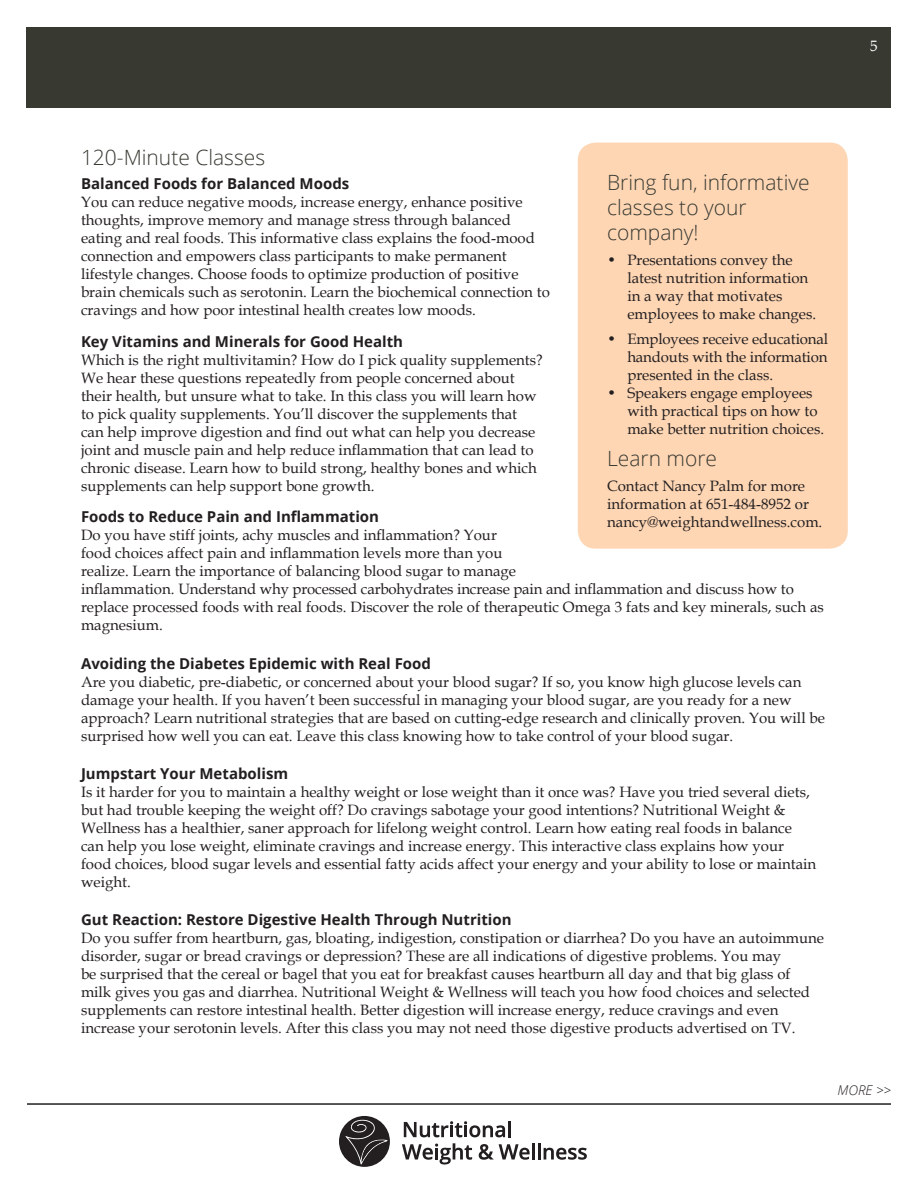
<style>
.page{position:relative;width:918px;height:1188px;background:#fff}
.page>*{position:absolute;margin:0;border:0;box-sizing:border-box;transform-origin:0 0}
.t1{font:300 21px/25.2px "Open Sans";color:#383a32}
.body_copy{font:15px/18px "Book Antiqua";color:#231f20}
.body_copy_bullets{font:15px/18px "Book Antiqua";color:#231f20}
.header2{font:700 15px "Open Sans";color:#231f20}
.t2{font:15px "Book Antiqua";color:#fff}
.t3{font:italic 300 13.5px "Open Sans";color:#231f20}
</style>
<div class="page">
<div style="left:27px;top:27px;width:864px;height:81px;background:#383a32"></div>
<hr style="left:27px;top:1103px;width:864px;height:2px;background:#231f20">
<svg style="left:404px;top:1121px;width:101px;height:16px"></svg>
<hr style="left:508px;top:1121px;width:3px;height:16px;background:#231f20">
<svg style="left:402px;top:1143px;width:70px;height:22px"></svg>
<svg style="left:479px;top:1144px;width:51px;height:16px"></svg>
<hr style="left:532px;top:1143px;width:3px;height:17px;background:#231f20">
<hr style="left:538px;top:1143px;width:3px;height:17px;background:#231f20">
<svg style="left:544px;top:1148px;width:43px;height:12px"></svg>
<svg style="left:339px;top:1116px;width:51px;height:51px"></svg>
<div style="left:578px;top:143px;width:270px;height:406px;background:#fed6b4;border-radius:18px"></div>
<p class="t2" style="left:870px;top:36px;width:9px">5</p>
<p class="t1" style="left:81px;top:144px;width:186px">120-Minute Classes</p>
<p class="header2" style="left:81px;top:173px;width:270px">Balanced Foods for Balanced Moods</p>
<p class="body_copy" style="left:81px;top:193px;width:470px">You can reduce negative moods, increase energy, enhance positive thoughts, improve memory and manage stress through balanced eating and real foods. This informative class explains the food-mood connection and empowers class participants to make permanent lifestyle changes. Choose foods to optimize production of positive brain chemicals such as serotonin. Learn the biochemical connection to cravings and how poor intestinal health creates low moods.</p>
<p class="header2" style="left:81px;top:331px;width:324px">Key Vitamins and Minerals for Good Health</p>
<p class="body_copy" style="left:81px;top:350px;width:463px">Which is the right multivitamin? How do I pick quality supplements?<br>We hear these questions repeatedly from people concerned about their health, but unsure what to take. In this class you will learn how to pick quality supplements. You’ll discover the supplements that can help improve digestion and find out what can help you decrease joint and muscle pain and help reduce inflammation that can lead to chronic disease. Learn how to build strong, healthy bones and which supplements can help support bone growth.</p>
<p class="header2" style="left:81px;top:506px;width:300px">Foods to Reduce Pain and Inflammation</p>
<p class="body_copy" style="left:81px;top:526px;width:744px">Do you have stiff joints, achy muscles and inflammation? Your<br>food choices affect pain and inflammation levels more than you<br>realize. Learn the importance of balancing blood sugar to manage<br>inflammation. Understand why processed carbohydrates increase pain and inflammation and discuss how to replace processed foods with real foods. Discover the role of therapeutic Omega 3 fats and key minerals, such as magnesium.</p>
<p class="header2" style="left:81px;top:653px;width:352px">Avoiding the Diabetes Epidemic with Real Food</p>
<p class="body_copy" style="left:81px;top:672px;width:745px">Are you diabetic, pre-diabetic, or concerned about your blood sugar? If so, you know high glucose levels can damage your health. If you haven’t been successful in managing your blood sugar, are you ready for a new approach? Learn nutritional strategies that are based on cutting-edge research and clinically proven. You will be surprised how well you can eat. Leave this class knowing how to take control of your blood sugar.</p>
<p class="header2" style="left:81px;top:763px;width:209px">Jumpstart Your Metabolism</p>
<p class="body_copy" style="left:81px;top:782px;width:737px">Is it harder for you to maintain a healthy weight or lose weight than it once was? Have you tried several diets, but had trouble keeping the weight off? Do cravings sabotage your good intentions? Nutritional Weight &amp; Wellness has a healthier, saner approach for lifelong weight control. Learn how eating real foods in balance can help you lose weight, eliminate cravings and increase energy. This interactive class explains how your food choices, blood sugar levels and essential fatty acids affect your energy and your ability to lose or maintain weight.</p>
<p class="header2" style="left:81px;top:909px;width:432px">Gut Reaction: Restore Digestive Health Through Nutrition</p>
<p class="body_copy" style="left:81px;top:929px;width:745px">Do you suffer from heartburn, gas, bloating, indigestion, constipation or diarrhea? Do you have an autoimmune disorder, sugar or bread cravings or depression? These are all indications of digestive problems. You may<br>be surprised that the cereal or bagel that you eat for breakfast causes heartburn all day and that big glass of milk gives you gas and diarrhea. Nutritional Weight &amp; Wellness will teach you how food choices and selected supplements can restore intestinal health. Better digestion will increase energy, reduce cravings and even increase your serotonin levels. After this class you may not need those digestive products advertised on TV.</p>
<p class="t1" style="left:607px;top:169px;width:204px">Bring fun, informative classes to your company!</p>
<p class="body_copy_bullets" style="left:627px;top:251px;width:190px;text-indent:-20px">• Presentations convey the latest nutrition information in a way that motivates employees to make changes.</p>
<p class="body_copy_bullets" style="left:627px;top:329px;width:202px;text-align:justify;text-indent:-20px">• Employees receive educational handouts with the information presented in the class.</p>
<p class="body_copy_bullets" style="left:627px;top:383px;width:198px;text-indent:-20px">• Speakers engage employees with practical tips on how to make better nutrition choices.</p>
<p class="t1" style="left:607px;top:445px;width:111px">Learn more</p>
<p class="body_copy" style="left:607px;top:476px;width:217px">Contact Nancy Palm for more information at 651-484-8952 or nancy@weightandwellness.com.</p>
<p class="t3" style="left:837px;top:1081px;width:55px">MORE &gt;&gt;</p>
</div>
